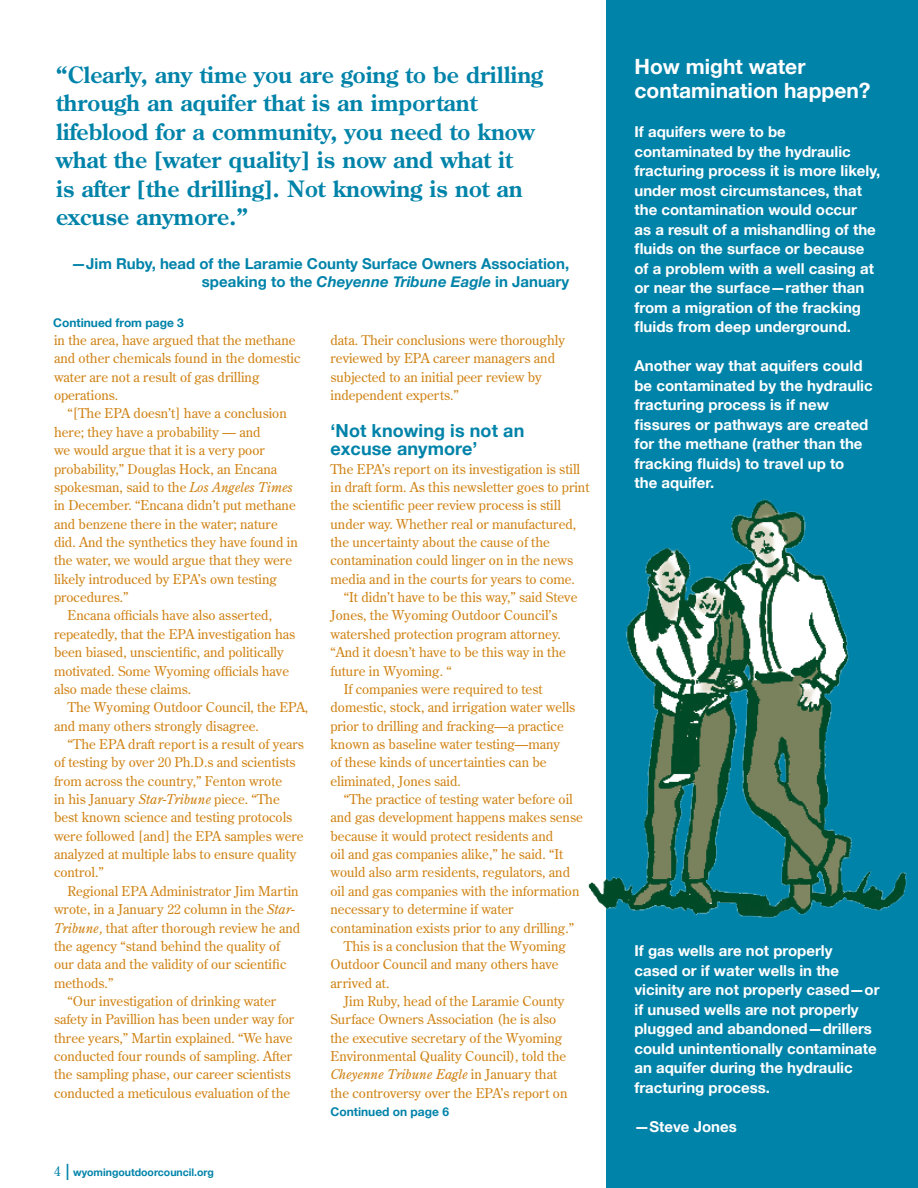
<style>
.page{position:relative;width:918px;height:1188px;background:#fff}
.page>*{position:absolute;margin:0;border:0;box-sizing:border-box;transform-origin:0 0}
.t1{font:700 22.5px/28.5px "Century Old Style";color:#0083a9}
.t2{font:700 21px/24px "Helvetica Neue";color:#fff}
.t3{font:700 18px/18px "Helvetica Neue";letter-spacing:.005em;color:#0083a9}
.t4{font:700 15px/19.5px "Helvetica Neue";color:#fff}
.t5{font:700 15px/18px "Helvetica Neue";color:#0083a9;text-align:right}
.t6{font:13.5px/18.3px "Century Old Style";color:#d08315}
.t7{font:italic 13.5px "Century Old Style";color:#d08315}
.t8{font:700 12px "Helvetica Neue";color:#0083a9}
.t9{font:700 10.5px "Helvetica Neue";color:#0083a9}
.s1{font-style:italic}
.s2{font-family:"Century Old Style";font-weight:400;font-size:13.5px}
.s3{font-weight:300;font-size:22.5px}
.s4{font-style:normal}
</style>
<div class="page">
<div style="left:606px;top:0;width:312px;height:1188px;background:#0083a9"></div>
<img style="left:588px;top:499px;width:319px;height:419px">
<h1 class="t1" style="left:56px;top:60px;width:488px">“Clearly, any time you are going to be drilling through an aquifer that is an important lifeblood for a community, you need to know what the [water quality] is now and what it<br>is after [the drilling]. Not knowing is not an excuse anymore.”</h1>
<p class="t5" style="left:71px;top:254px;width:500px">—Jim Ruby, head of the Laramie County Surface Owners Association, speaking to the <span class="s1">Cheyenne Tribune Eagle</span> in January</p>
<p class="t8" style="left:53px;top:315px;width:132px">Continued from page 3</p>
<p class="t6" style="left:54px;top:331px;width:248px">in the area, have argued that the methane and other chemicals found in the domestic water are not a result of gas drilling operations.</p>
<p class="t6" style="left:68px;top:404px;width:221px">“[The EPA doesn’t] have a conclusion</p>
<p class="t6" style="left:54px;top:422px;width:208px">here; they have a probability — and</p>
<p class="t6" style="left:54px;top:441px;width:212px">we would argue that it is a very poor</p>
<p class="t6" style="left:54px;top:459px;width:225px">probability,” Douglas Hock, an Encana</p>
<p class="t6" style="left:54px;top:477px;width:240px">spokesman, said to the <span class="s1">Los Angeles Times</span></p>
<p class="t6" style="left:54px;top:496px;width:243px">in December. “Encana didn’t put methane</p>
<p class="t6" style="left:54px;top:514px;width:225px">and benzene there in the water; nature</p>
<p class="t6" style="left:54px;top:533px;width:245px">did. And the synthetics they have found in</p>
<p class="t6" style="left:54px;top:551px;width:240px">the water, we would argue that they were</p>
<p class="t6" style="left:54px;top:569px;width:225px">likely introduced by EPA’s own testing</p>
<p class="t6" style="left:54px;top:588px;width:76px">procedures.”</p>
<p class="t6" style="left:68px;top:606px;width:206px">Encana officials have also asserted,</p>
<p class="t6" style="left:54px;top:624px;width:243px">repeatedly, that the EPA investigation has</p>
<p class="t6" style="left:54px;top:643px;width:231px">been biased, unscientific, and politically</p>
<p class="t6" style="left:54px;top:661px;width:237px">motivated. Some Wyoming officials have</p>
<p class="t6" style="left:54px;top:679px;width:139px">also made these claims.</p>
<p class="t6" style="left:68px;top:698px;width:242px">The Wyoming Outdoor Council, the EPA,</p>
<p class="t6" style="left:54px;top:716px;width:206px">and many others strongly disagree.</p>
<p class="t6" style="left:68px;top:735px;width:238px">“The EPA draft report is a result of years</p>
<p class="t6" style="left:54px;top:753px;width:243px">of testing by over 20 Ph.D.s and scientists</p>
<p class="t6" style="left:54px;top:771px;width:230px">from across the country,” Fenton wrote</p>
<p class="t6" style="left:54px;top:790px;width:227px">in his January <span class="s1">Star-Tribune</span> piece. “The</p>
<p class="t6" style="left:54px;top:808px;width:240px">best known science and testing protocols</p>
<p class="t6" style="left:54px;top:826px;width:251px">were followed [and] the EPA samples were</p>
<p class="t6" style="left:54px;top:845px;width:244px">analyzed at multiple labs to ensure quality</p>
<p class="t6" style="left:54px;top:863px;width:51px">control.”</p>
<p class="t6" style="left:68px;top:881px;width:233px">Regional EPA Administrator Jim Martin</p>
<p class="t6" style="left:54px;top:900px;width:242px">wrote, in a January 22 column in the <span class="s1">Star-</span></p>
<p class="t6" style="left:54px;top:918px;width:248px"><span class="s1">Tribune,</span> that after thorough review he and</p>
<p class="t6" style="left:54px;top:936px;width:228px">the agency “stand behind the quality of</p>
<p class="t6" style="left:54px;top:955px;width:234px">our data and the validity of our scientific</p>
<p class="t6" style="left:54px;top:973px;width:61px">methods.”</p>
<p class="t6" style="left:68px;top:992px;width:210px">“Our investigation of drinking water</p>
<p class="t6" style="left:54px;top:1010px;width:242px">safety in Pavillion has been under way for</p>
<p class="t6" style="left:54px;top:1028px;width:240px">three years,” Martin explained. “We have</p>
<p class="t6" style="left:54px;top:1047px;width:240px">conducted four rounds of sampling. After</p>
<p class="t6" style="left:54px;top:1065px;width:238px">the sampling phase, our career scientists</p>
<p class="t6" style="left:54px;top:1083px;width:238px">conducted a meticulous evaluation of the</p>
<p class="t9" style="left:54px;top:1166px;width:161px"><span class="s2">4</span> <span class="s3">I</span> wyomingoutdoorcouncil.org</p>
<p class="t6" style="left:330px;top:331px;width:236px">data. Their conclusions were thoroughly reviewed by EPA career managers and subjected to an initial peer review by independent experts.”</p>
<h3 class="t3" style="left:330px;top:421px;width:195px">‘Not knowing is not an excuse anymore’</h3>
<p class="t6" style="left:330px;top:459px;width:261px">The EPA’s report on its investigation is still in draft form. As this newsletter goes to print the scientific peer review process is still under way. Whether real or manufactured, the uncertainty about the cause of the contamination could linger on in the news media and in the courts for years to come.</p>
<p class="t6" style="left:344px;top:588px;width:235px">“It didn’t have to be this way,” said Steve</p>
<p class="t6" style="left:330px;top:606px;width:228px">Jones, the Wyoming Outdoor Council’s</p>
<p class="t6" style="left:330px;top:624px;width:232px">watershed protection program attorney.</p>
<p class="t6" style="left:330px;top:643px;width:237px">“And it doesn’t have to be this way in the</p>
<p class="t6" style="left:330px;top:661px;width:123px">future in Wyoming. “</p>
<p class="t6" style="left:344px;top:679px;width:200px">If companies were required to test</p>
<p class="t6" style="left:330px;top:698px;width:246px">domestic, stock, and irrigation water wells</p>
<p class="t6" style="left:330px;top:716px;width:235px">prior to drilling and fracking—a practice</p>
<p class="t6" style="left:330px;top:735px;width:231px">known as baseline water testing—many</p>
<p class="t6" style="left:330px;top:753px;width:218px">of these kinds of uncertainties can be</p>
<p class="t6" style="left:330px;top:771px;width:132px">eliminated, Jones said.</p>
<p class="t6" style="left:344px;top:790px;width:230px">“The practice of testing water before oil</p>
<p class="t6" style="left:330px;top:808px;width:254px">and gas development happens makes sense</p>
<p class="t6" style="left:330px;top:826px;width:224px">because it would protect residents and</p>
<p class="t6" style="left:330px;top:845px;width:234px">oil and gas companies alike,” he said. “It</p>
<p class="t6" style="left:330px;top:863px;width:241px">would also arm residents, regulators, and</p>
<p class="t6" style="left:330px;top:881px;width:251px">oil and gas companies with the information</p>
<p class="t6" style="left:330px;top:900px;width:185px">necessary to determine if water</p>
<p class="t6" style="left:330px;top:918px;width:245px">contamination exists prior to any drilling.”</p>
<p class="t6" style="left:344px;top:936px;width:224px">This is a conclusion that the Wyoming</p>
<p class="t6" style="left:330px;top:955px;width:230px">Outdoor Council and many others have</p>
<p class="t6" style="left:330px;top:973px;width:61px">arrived at.</p>
<p class="t6" style="left:344px;top:992px;width:222px">Jim Ruby, head of the Laramie County</p>
<p class="t6" style="left:330px;top:1010px;width:227px">Surface Owners Association (he is also</p>
<p class="t6" style="left:330px;top:1028px;width:233px">the executive secretary of the Wyoming</p>
<p class="t6" style="left:330px;top:1047px;width:237px">Environmental Quality Council), told the</p>
<p class="t7" style="left:330px;top:1066px;width:228px">Cheyenne Tribune Eagle <span class="s4">in January that</span></p>
<p class="t6" style="left:330px;top:1083px;width:239px">the controversy over the EPA’s report on</p>
<p class="t8" style="left:331px;top:1104px;width:120px">Continued on page 6</p>
<h2 class="t2" style="left:634px;top:55px;width:238px">How might water contamination happen?</h2>
<p class="t4" style="left:634px;top:122px;width:247px">If aquifers were to be contaminated by the hydraulic fracturing process it is more likely, under most circumstances, that the contamination would occur<br>as a result of a mishandling of the '4(90#"-#!*&amp;#042?$1&amp;#"2#5&amp;1$40&amp;# of a problem with a well casing at or near the surface—rather than from a migration of the fracking '4(90#?2"8#9&amp;&amp;7#4-9&amp;2)2"4-9A</p>
<p class="t4" style="left:634px;top:356px;width:240px">Another way that aquifers could be contaminated by the hydraulic fracturing process is if new<br>30042&amp;0#"2#7$!*&lt;$60#$2&amp;#12&amp;$!&amp;9# for the methane (rather than the ?2$1%(-)#'4(90;#!"#!2$.&amp;/#47#!"<br>the aquifer.</p>
<p class="t4" style="left:634px;top:941px;width:247px">If gas wells are not properly<br>cased or if water wells in the vicinity are not properly cased—or if unused wells are not properly plugged and abandoned—drillers could unintentionally contaminate an aquifer during the hydraulic fracturing process.</p>
<p class="t4" style="left:634px;top:1117px;width:104px">—Steve Jones</p>
</div>
